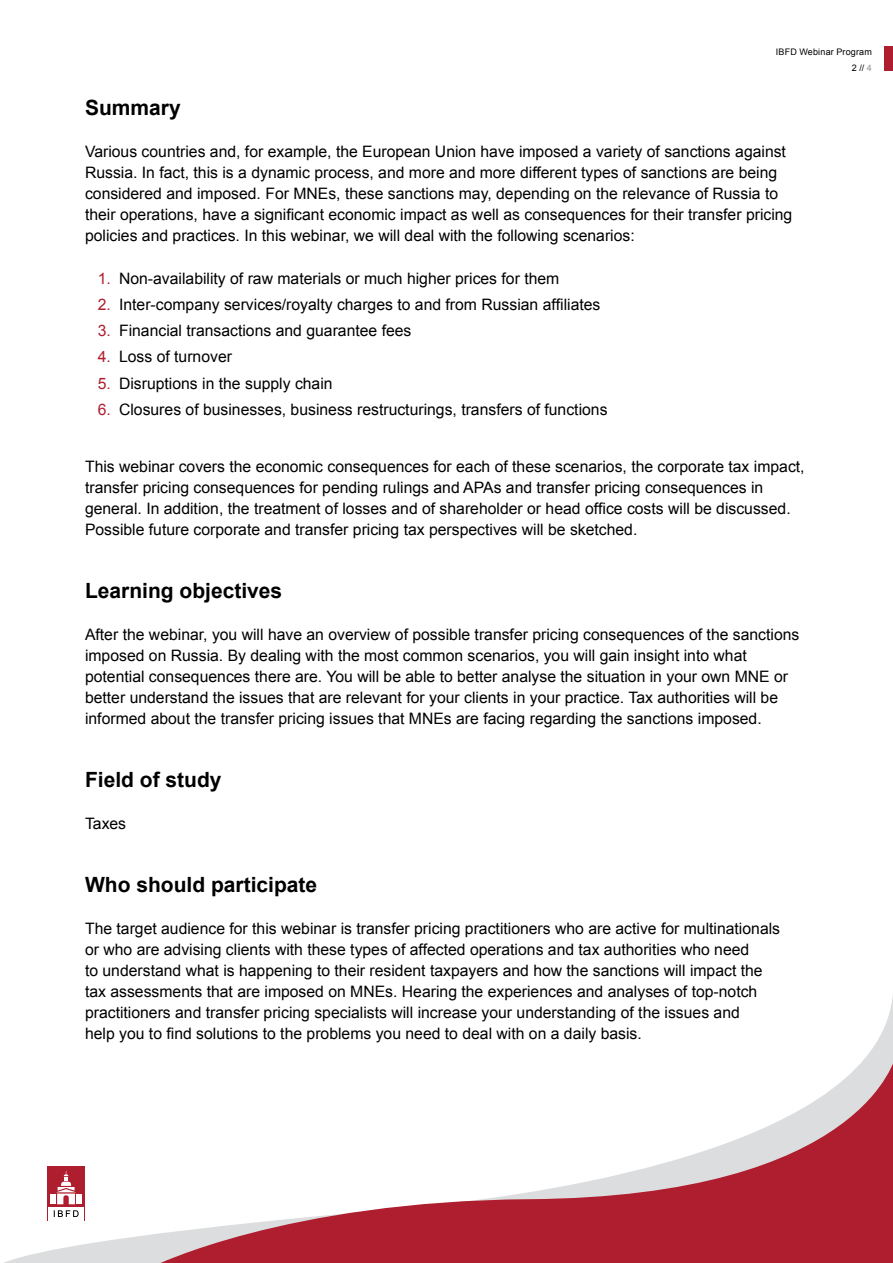
<style>
.page{position:relative;width:893px;height:1263px;background:#fff}
.page>*{position:absolute;margin:0;border:0;box-sizing:border-box;transform-origin:0 0}
.t1{font:700 21px "Arial";color:#000}
.t2{font:15.75px/21px "Arial";color:#000}
.t3{font:9px/16.5px "Arial";letter-spacing:.02em;color:#000;text-align:right}
.s1{color:#939598}
.s2{color:#af1e2f}
</style>
<div class="page">
<div style="left:47px;top:1166px;width:38px;height:55px;background:#af1e2e"></div>
<svg style="left:4px;top:1170px;width:150px;height:93px"></svg>
<div style="left:884px;top:47px;width:9px;height:24px;background:#af1e2f"></div>
<svg style="left:868px;top:996px;width:25px;height:59px"></svg>
<svg style="left:154px;top:1055px;width:739px;height:208px"></svg>
<p class="t3" style="left:776px;top:43px;width:98px">IBFD Webinar Program<br>2 // <span class="s1">4</span></p>
<h1 class="t1" style="left:85px;top:93px;width:97px">Summary</h1>
<p class="t2" style="left:85px;top:141px;width:709px">Various countries and, for example, the European Union have imposed a variety of sanctions against Russia. In fact, this is a dynamic process, and more and more different types of sanctions are being considered and imposed. For MNEs, these sanctions may, depending on the relevance of Russia to their operations, have a significant economic impact as well as consequences for their transfer pricing policies and practices. In this webinar, we will deal with the following scenarios:</p>
<p class="t2" style="left:98px;top:268px;width:463px"><span class="s2">1.</span> Non-availability of raw materials or much higher prices for them</p>
<p class="t2" style="left:98px;top:294px;width:504px"><span class="s2">2.</span> Inter-company services/royalty charges to and from Russian affiliates</p>
<p class="t2" style="left:98px;top:320px;width:315px"><span class="s2">3.</span> Financial transactions and guarantee fees</p>
<p class="t2" style="left:98px;top:346px;width:136px"><span class="s2">4.</span> Loss of turnover</p>
<p class="t2" style="left:98px;top:373px;width:236px"><span class="s2">5.</span> Disruptions in the supply chain</p>
<p class="t2" style="left:98px;top:399px;width:511px"><span class="s2">6.</span> Closures of businesses, business restructurings, transfers of functions</p>
<p class="t2" style="left:85px;top:456px;width:721px">This webinar covers the economic consequences for each of these scenarios, the corporate tax impact, transfer pricing consequences for pending rulings and APAs and transfer pricing consequences in general. In addition, the treatment of losses and of shareholder or head office costs will be discussed.<br>Possible future corporate and transfer pricing tax perspectives will be sketched.</p>
<h1 class="t1" style="left:85px;top:576px;width:199px">Learning objectives</h1>
<p class="t2" style="left:85px;top:624px;width:716px">After the webinar, you will have an overview of possible transfer pricing consequences of the sanctions imposed on Russia. By dealing with the most common scenarios, you will gain insight into what potential consequences there are. You will be able to better analyse the situation in your own MNE or better understand the issues that are relevant for your clients in your practice. Tax authorities will be informed about the transfer pricing issues that MNEs are facing regarding the sanctions imposed.</p>
<h1 class="t1" style="left:85px;top:765px;width:138px">Field of study</h1>
<p class="t2" style="left:85px;top:813px;width:43px">Taxes</p>
<h1 class="t1" style="left:85px;top:870px;width:234px">Who should participate</h1>
<p class="t2" style="left:85px;top:918px;width:697px">The target audience for this webinar is transfer pricing practitioners who are active for multinationals or who are advising clients with these types of affected operations and tax authorities who need<br>to understand what is happening to their resident taxpayers and how the sanctions will impact the tax assessments that are imposed on MNEs. Hearing the experiences and analyses of top-notch practitioners and transfer pricing specialists will increase your understanding of the issues and<br>help you to find solutions to the problems you need to deal with on a daily basis.</p>
</div>
